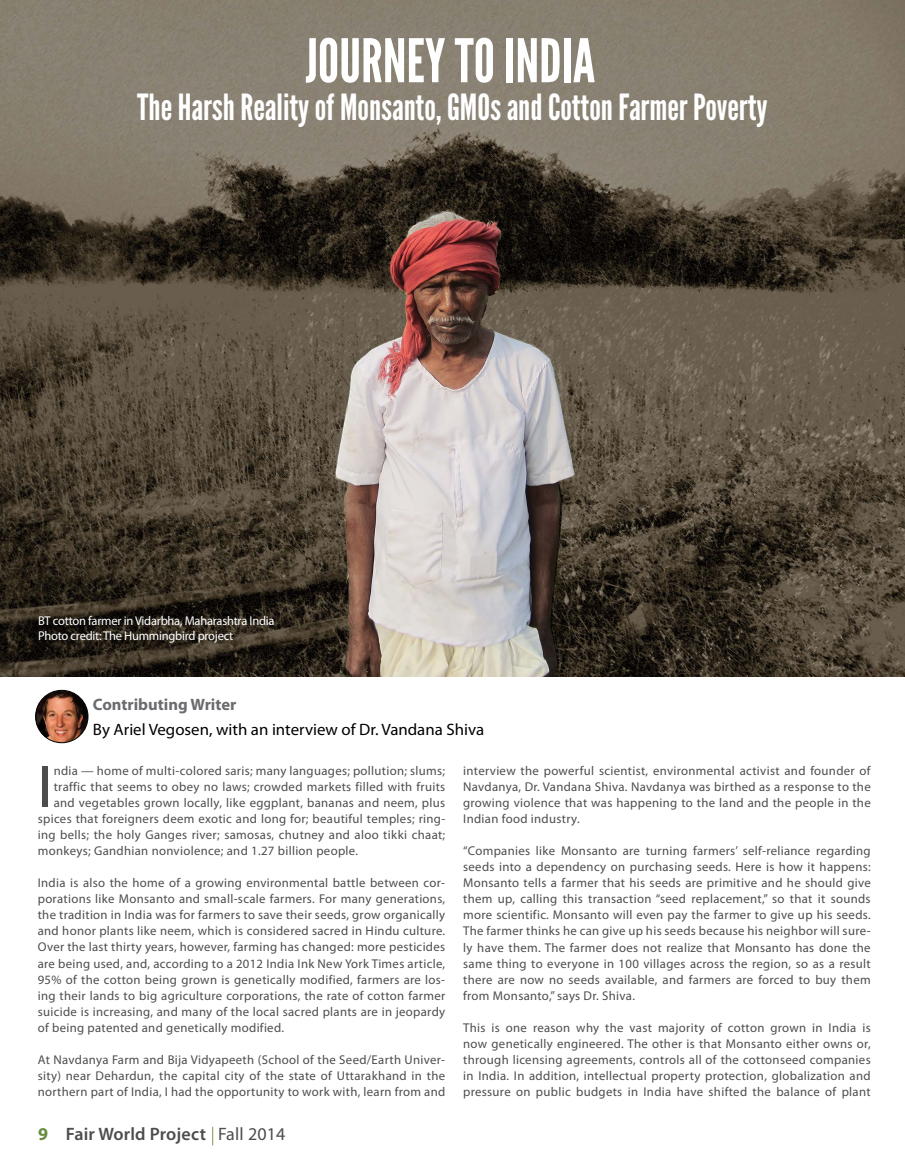
<style>
.page{position:relative;width:905px;height:1175px;background:#fff}
.page>*{position:absolute;margin:0;border:0;box-sizing:border-box;transform-origin:0 0}
.t1{font:60.45px "Myriad Pro";color:#4d4d4f}
.t2{font:60px "League Gothic";color:#fff}
.t3{font:36px "League Gothic";color:#fff}
.t4{font:600 18px "Myriad Pro";letter-spacing:.01em;color:#4d4d4f}
.t5{font:16.5px "Myriad Pro";color:#000}
.t6{font:700 16.5px "Myriad Pro";color:#6b6c6f}
.t7{font:12.75px/16px "Myriad Pro";letter-spacing:.025em;color:#4d4d4f;text-align:justify}
.t8{font:12.75px/15.3px "Myriad Pro";letter-spacing:-.02em;color:#fff}
.s1{font-weight:700;color:#688b3d}
.s2{font-weight:400}
</style>
<div class="page">
<svg style="left:212px;top:1126px;width:1px;height:19px"></svg>
<img style="left:0;top:0;width:904px;height:676px">
<img style="left:36px;top:690px;width:52px;height:52px;border-radius:26px">
<div style="left:35px;top:690px;width:53px;height:53px;border:1px solid #000;border-radius:50%"></div>
<h2 class="t2" style="left:305px;top:25px;width:291px">JOURNEY TO INDIA</h2>
<h3 class="t3" style="left:137px;top:85px;width:632px">The Harsh Reality of Monsanto, GMOs and Cotton Farmer Poverty</h3>
<p class="t8" style="left:38px;top:612px;width:238px">BT cotton farmer in Vidarbha, Maharashtra India<br>Photo credit: The Hummingbird project</p>
<p class="t6" style="left:93px;top:693px;width:145px">Contributing Writer</p>
<p class="t5" style="left:93px;top:719px;width:393px">By Ariel Vegosen, with an interview of Dr. Vandana Shiva</p>
<h1 class="t1" style="left:38px;top:749px;width:16px">I</h1>
<p class="t7" style="left:54px;top:762px;width:393px">ndia — home of multi-colored saris; many languages; pollution; slums;</p>
<p class="t7" style="left:54px;top:778px;width:393px">traffic that seems to obey no laws; crowded markets filled with fruits</p>
<p class="t7" style="left:54px;top:794px;width:393px">and vegetables grown locally, like eggplant, bananas and neem, plus</p>
<p class="t7" style="left:38px;top:810px;width:409px">spices that foreigners deem exotic and long for; beautiful temples; ring-</p>
<p class="t7" style="left:38px;top:826px;width:409px">ing bells; the holy Ganges river; samosas, chutney and aloo tikki chaat;</p>
<p class="t7" style="left:38px;top:842px;width:322px">monkeys; Gandhian nonviolence; and 1.27 billion people.</p>
<p class="t7" style="left:38px;top:874px;width:409px">India is also the home of a growing environmental battle between cor&shy;porations like Monsanto and small-scale farmers. For many generations, the tradition in India was for farmers to save their seeds, grow organically and honor plants like neem, which is considered sacred in Hindu culture.<br>Over the last thirty years, however, farming has changed: more pesticides are being used, and, according to a 2012 India Ink New York Times article, 95% of the cotton being grown is genetically modified, farmers are los&shy;ing their lands to big agriculture corporations, the rate of cotton farmer suicide is increasing, and many of the local sacred plants are in jeopardy of being patented and genetically modified.</p>
<p class="t7" style="left:38px;top:1051px;width:409px">At Navdanya Farm and Bija Vidyapeeth (School of the Seed/Earth Univer&shy;sity) near Dehardun, the capital city of the state of Uttarakhand in the northern part of India, I had the opportunity to work with, learn from and</p>
<h3 class="t4" style="left:38px;top:1122px;width:249px"><span class="s1">9</span> Fair World Project <span class="s2">Fall 2014</span></h3>
<p class="t7" style="left:463px;top:762px;width:409px">interview the powerful scientist, environmental activist and founder of Navdanya, Dr. Vandana Shiva. Navdanya was birthed as a response to the growing violence that was happening to the land and the people in the Indian food industry.</p>
<p class="t7" style="left:463px;top:842px;width:409px">“Companies like Monsanto are turning farmers’ self-reliance regarding seeds into a dependency on purchasing seeds. Here is how it happens:<br>Monsanto tells a farmer that his seeds are primitive and he should give them up, calling this transaction “seed replacement,” so that it sounds more scientific. Monsanto will even pay the farmer to give up his seeds.<br>The farmer thinks he can give up his seeds because his neighbor will sure&shy;ly have them. The farmer does not realize that Monsanto has done the same thing to everyone in 100 villages across the region, so as a result there are now no seeds available, and farmers are forced to buy them from Monsanto,” says Dr. Shiva.</p>
<p class="t7" style="left:463px;top:1019px;width:409px">This is one reason why the vast majority of cotton grown in India is now genetically engineered. The other is that Monsanto either owns or, through licensing agreements, controls all of the cottonseed companies in India. In addition, intellectual property protection, globalization and pressure on public budgets in India have shifted the balance of plant</p>
</div>
